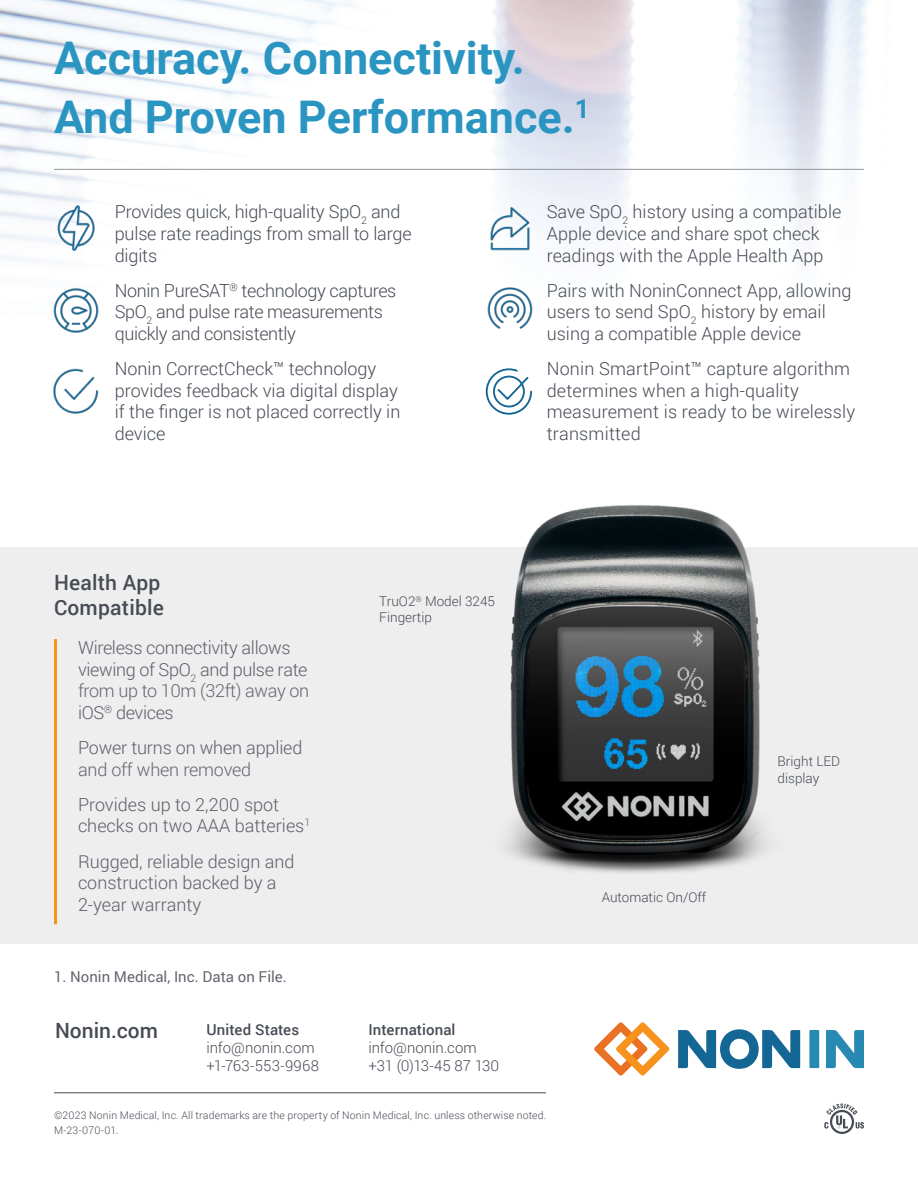
<style>
.page{position:relative;width:918px;height:1188px;background:#fff}
.page>*{position:absolute;margin:0;border:0;box-sizing:border-box;transform-origin:0 0}
.t1{font:700 45px/58.5px "Roboto";color:#2b95c2}
.t2{font:500 21px/25.2px "Roboto";letter-spacing:.01em;color:#464b54}
.t3{font:300 18px/21.6px "Roboto";color:#464b54}
.t4{font:300 18px/21.6px "Roboto";letter-spacing:-.01em;color:#5b5f68}
.t5{font:300 18px/21.6px "Roboto";letter-spacing:-.02em;color:#464b54}
.t6{font:300 18px "Roboto";letter-spacing:-.01em;color:#63676f}
.t7{font:300 15px "Roboto";color:#464b54}
.t8{font:15px "Roboto";color:#63676f}
.t9{font:500 15px "Roboto";letter-spacing:.005em;color:#464b54}
.t10{font:300 13.5px/16.2px "Roboto";color:#464b54}
.t11{font:300 10.5px/15px "Roboto";letter-spacing:.015em;color:#464b54}
.s1{color:#63676f}
</style>
<div class="page">
<div style="left:0;top:547px;width:918px;height:397px;background:#eeeeef"></div>
<hr style="left:54px;top:639px;width:3px;height:285px;background:#f7931d">
<img style="left:487px;top:287px;width:45px;height:42px">
<img style="left:506px;top:504px;width:261px;height:369px">
<hr style="left:54px;top:169px;width:810px;height:1px;background:#939598">
<svg style="left:826px;top:1030px;width:38px;height:38px"></svg>
<svg style="left:678px;top:1029px;width:122px;height:40px"></svg>
<div style="left:809px;top:1030px;width:10px;height:38px;background:#2889b2"></div>
<svg style="left:594px;top:1022px;width:76px;height:54px"></svg>
<hr style="left:54px;top:1093px;width:492px;height:1px;background:#464b54">
<svg style="left:824px;top:1103px;width:40px;height:31px"></svg>
<svg style="left:485px;top:368px;width:48px;height:47px"></svg>
<img style="left:490px;top:206px;width:42px;height:45px">
<img style="left:54px;top:287px;width:45px;height:45px">
<img style="left:54px;top:206px;width:45px;height:45px">
<img style="left:54px;top:368px;width:45px;height:45px">
<h1 class="t1" style="left:54px;top:33px;width:538px">Accuracy. Connectivity.<br>And Proven Performance.<sup>1</sup></h1>
<p class="t3" style="left:115px;top:203px;width:298px">Provides quick, high-quality SpO<sub>2</sub> and pulse rate readings from small to large digits</p>
<p class="t5" style="left:115px;top:281px;width:283px">Nonin PureSAT<sup>®</sup> technology captures<br>SpO<sub>2</sub> and pulse rate measurements quickly and consistently</p>
<p class="t3" style="left:115px;top:359px;width:287px">Nonin CorrectCheck™ technology provides feedback via digital display if the finger is not placed correctly in device</p>
<p class="t3" style="left:547px;top:203px;width:296px">Save SpO<sub>2</sub> history using a compatible<br>Apple device and share spot check readings with the Apple Health App</p>
<p class="t3" style="left:547px;top:281px;width:306px">Pairs with NoninConnect App, allowing users to send SpO<sub>2</sub> history by email using a compatible Apple device</p>
<p class="t3" style="left:547px;top:359px;width:310px">Nonin SmartPoint™ capture algorithm determines when a high-quality measurement is ready to be wirelessly transmitted</p>
<p class="t2" style="left:54px;top:572px;width:111px">Health App<br>Compatible</p>
<p class="t4" style="left:78px;top:638px;width:233px">Wireless connectivity allows viewing of SpO<sub>2</sub> and pulse rate <span class="s1">from up to 10m (32ft) away on </span>iOS<sup>®</sup> devices</p>
<p class="t4" style="left:78px;top:738px;width:226px">Power turns on when applied</p>
<p class="t6" style="left:78px;top:762px;width:175px">and off when removed</p>
<p class="t4" style="left:78px;top:795px;width:234px">Provides up to 2,200 spot checks on two AAA batteries<sup>1</sup></p>
<p class="t4" style="left:78px;top:852px;width:218px">Rugged, reliable design and construction backed by a<br>2-year warranty</p>
<p class="t8" style="left:54px;top:970px;width:234px">1. Nonin Medical, Inc. Data on File.</p>
<p class="t10" style="left:379px;top:594px;width:117px">TruO2<sup>®</sup> Model 3245<br>Fingertip</p>
<p class="t2" style="left:55px;top:1020px;width:105px">Nonin.com</p>
<p class="t9" style="left:207px;top:1024px;width:94px">United States</p>
<p class="t9" style="left:369px;top:1024px;width:88px">International</p>
<p class="t7" style="left:207px;top:1041px;width:110px">info@nonin.com</p>
<p class="t7" style="left:369px;top:1041px;width:110px">info@nonin.com</p>
<p class="t7" style="left:207px;top:1059px;width:114px">+1-763-553-9968</p>
<p class="t7" style="left:369px;top:1059px;width:132px">+31 (0)13-45 87 130</p>
<p class="t10" style="left:602px;top:890px;width:106px">Automatic On/Off</p>
<p class="t10" style="left:778px;top:754px;width:64px">Bright LED display</p>
<p class="t11" style="left:54px;top:1109px;width:494px">©2023 Nonin Medical, Inc. All trademarks are the property of Nonin Medical, Inc. unless otherwise noted.<br>M-23-070-01.</p>
</div>
